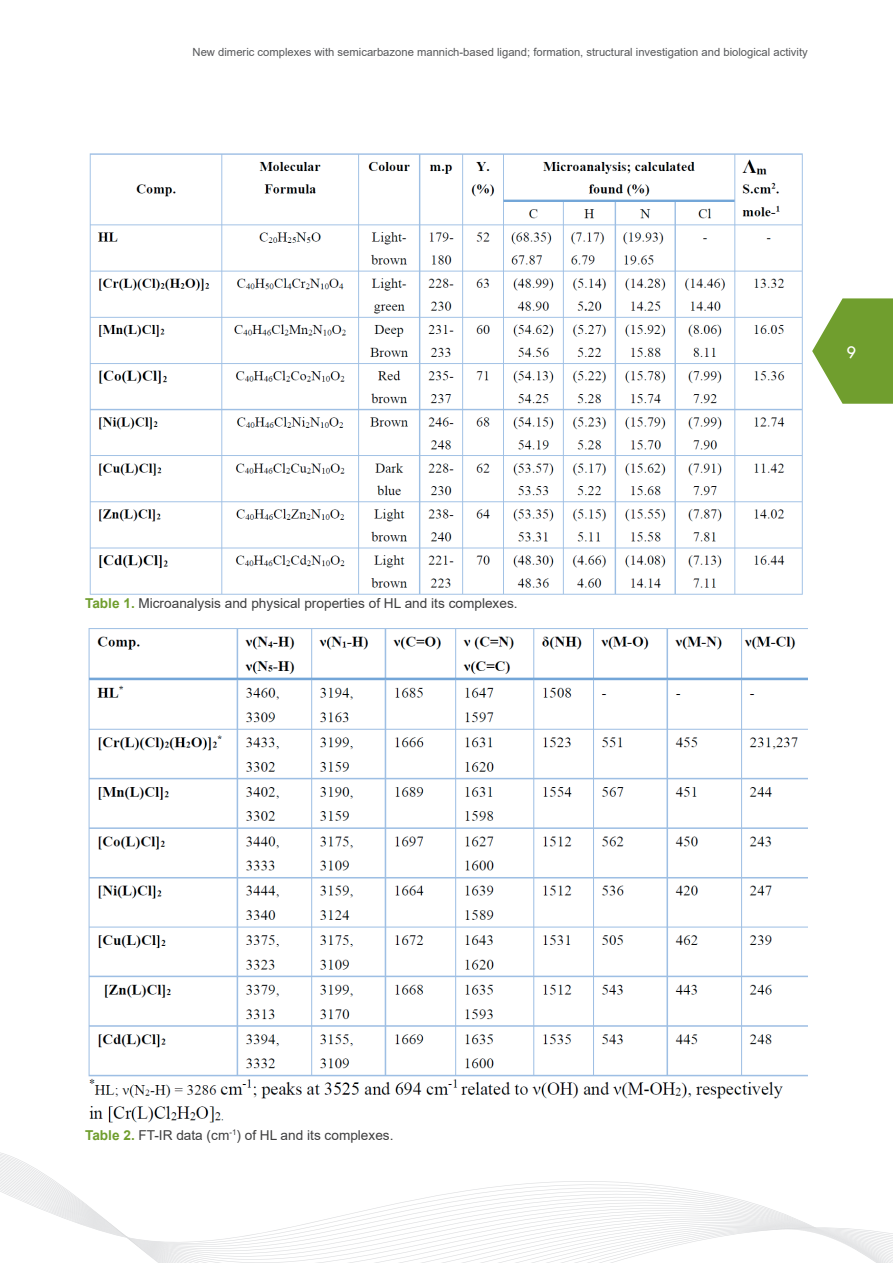
<style>
.page{position:relative;width:893px;height:1263px;background:#fff}
.page>*{position:absolute;margin:0;border:0;box-sizing:border-box;transform-origin:0 0}
.t1{font:18px "Tw Cen";color:#fff}
.t2{font:13.65px "Arial";color:#3e3e3f}
.t3{font:11.25px "Arial";color:#57585a}
.s1{font-weight:700;color:#709e2e}
</style>
<div class="page">
<svg style="left:812px;top:298px;width:81px;height:106px"></svg>
<svg style="left:0;top:1167px;width:893px;height:96px"></svg>
<img style="left:89px;top:153px;width:714px;height:442px">
<img style="left:88px;top:628px;width:720px;height:495px">
<p class="t3" style="left:193px;top:44px;width:617px">New dimeric complexes with semicarbazone mannich-based ligand; formation, structural investigation and biological activity</p>
<p class="t2" style="left:85px;top:594px;width:434px"><span class="s1">Table 1.</span> Microanalysis and physical properties of HL and its complexes.</p>
<h1 class="t1" style="left:846px;top:341px;width:11px">9</h1>
<p class="t2" style="left:85px;top:1125px;width:310px"><span class="s1">Table 2.</span> FT-IR data (cm<sup>-1</sup>) of HL and its complexes.</p>
</div>
